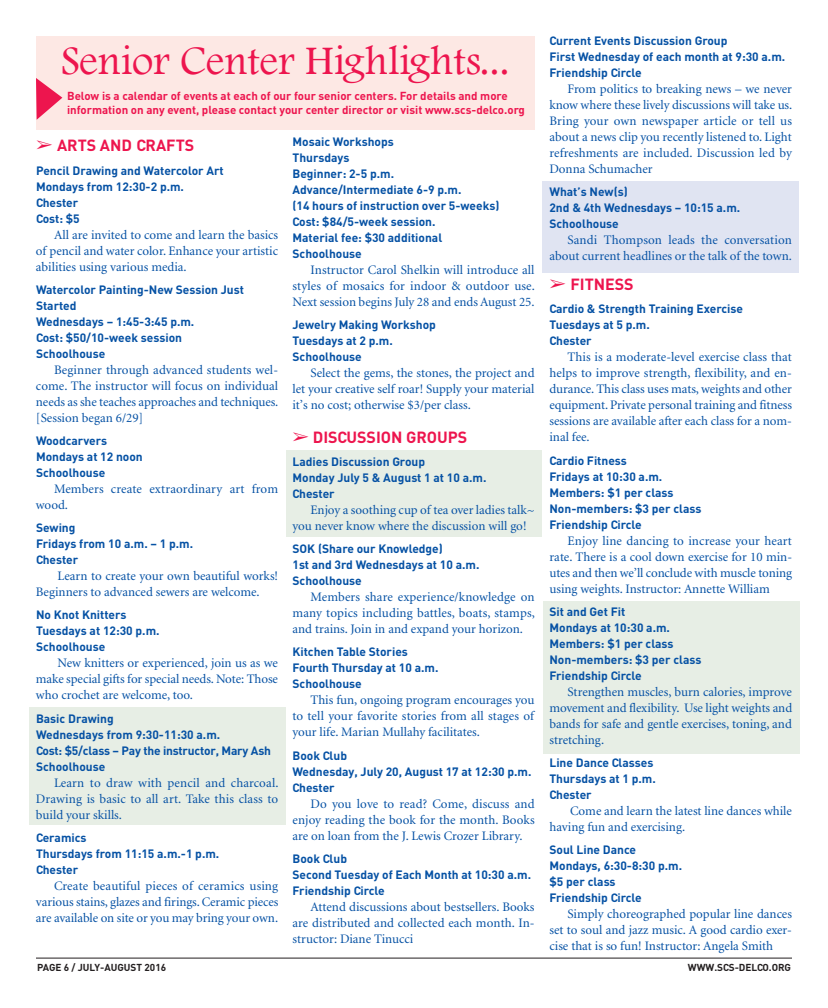
<style>
.page{position:relative;width:828px;height:1008px;background:#fff}
.page>*{position:absolute;margin:0;border:0;box-sizing:border-box;transform-origin:0 0}
.t1{font:42px "Footlight MT Light";color:#ed154e}
.t2{font:700 16px "DIN";color:#ed154e}
.t3{font:13px/16px "Minion";color:#0551a4;text-align:justify}
.t4{font:700 12px/16px "DIN";color:#0551a4}
.t5{font:700 11.5px/13.8px "DIN";color:#ed154e}
.t6{font:700 10px "DIN";color:#231f20}
</style>
<div class="page">
<div style="left:287px;top:450px;width:255px;height:86px;background:#e7eee5"></div>
<div style="left:542px;top:181px;width:257px;height:91px;background:#e0e4f2"></div>
<div style="left:543px;top:602px;width:256px;height:152px;background:#e7eee5"></div>
<div style="left:29px;top:708px;width:256px;height:117px;background:#e7eee5"></div>
<div style="left:36px;top:36px;width:499px;height:94px;background:#fde8e4"></div>
<hr style="left:36px;top:958px;width:756px;height:1px;background:#231f20">
<svg style="left:36px;top:78px;width:26px;height:42px"></svg>
<h1 class="t1" style="left:61px;top:45px;width:450px">Senior Center Highlights...</h1>
<p class="t5" style="left:67px;top:88px;width:459px">Below is a calendar of events at each of our four senior centers. For details and more information on any event, please contact your center director or visit www.scs-delco.org</p>
<p class="t2" style="left:36px;top:136px;width:160px">➢ ARTS AND CRAFTS</p>
<p class="t4" style="left:36px;top:162px;width:189px">Pencil Drawing and Watercolor Art<br>Mondays from 12:30-2 p.m.<br>Chester<br>Cost: $5</p>
<p class="t3" style="left:36px;top:227px;width:244px;text-indent:18px">All are invited to come and learn the basics of pencil and water color. Enhance your artistic abilities using various media.</p>
<p class="t4" style="left:36px;top:281px;width:209px">Watercolor Painting-New Session Just<br>Started<br>Wednesdays – 1:45-3:45 p.m.<br>Cost: $50/10-week session<br>Schoolhouse</p>
<p class="t3" style="left:36px;top:363px;width:244px;text-indent:18px">Beginner through advanced students wel&shy;come. The instructor will focus on individual needs as she teaches approaches and techniques. [Session began 6/29]</p>
<p class="t4" style="left:36px;top:432px;width:108px">Woodcarvers<br>Mondays at 12 noon<br>Schoolhouse</p>
<p class="t3" style="left:36px;top:482px;width:244px;text-indent:18px">Members create extraordinary art from wood.</p>
<p class="t4" style="left:36px;top:519px;width:159px">Sewing<br>Fridays from 10 a.m. – 1 p.m.<br>Chester</p>
<p class="t3" style="left:36px;top:569px;width:244px;text-indent:22px">Learn to create your own beautiful works!<br>Beginners to advanced sewers are welcome.</p>
<p class="t4" style="left:36px;top:607px;width:125px">No Knot Knitters<br>Tuesdays at 12:30 p.m.<br>Schoolhouse</p>
<p class="t3" style="left:36px;top:656px;width:244px;text-indent:22px">New knitters or experienced, join us as we make special gifts for special needs. Note: Those who crochet are welcome, too.</p>
<p class="t4" style="left:36px;top:710px;width:237px">Basic Drawing<br>Wednesdays from 9:30-11:30 a.m.<br>Cost: $5/class – Pay the instructor, Mary Ash<br>Schoolhouse</p>
<p class="t3" style="left:36px;top:775px;width:244px;text-indent:18px">Learn to draw with pencil and charcoal.<br>Drawing is basic to all art. Take this class to build your skills.</p>
<p class="t4" style="left:36px;top:829px;width:185px">Ceramics<br>Thursdays from 11:15 a.m.-1 p.m.<br>Chester</p>
<p class="t3" style="left:36px;top:879px;width:244px;text-indent:18px">Create beautiful pieces of ceramics using various stains, glazes and firings. Ceramic pieces are available on site or you may bring your own.</p>
<p class="t4" style="left:292px;top:134px;width:208px">Mosaic Workshops<br>Thursdays<br>Beginner: 2-5 p.m.<br>Advance/Intermediate 6-9 p.m.<br>(14 hours of instruction over 5-weeks)<br>Cost: $84/5-week session.<br>Material fee: $30 additional<br>Schoolhouse</p>
<p class="t3" style="left:292px;top:263px;width:244px;text-indent:18px">Instructor Carol Shelkin will introduce all styles of mosaics for indoor &amp; outdoor use.<br>Next session begins July 28 and ends August 25.</p>
<p class="t4" style="left:292px;top:317px;width:145px">Jewelry Making Workshop<br>Tuesdays at 2 p.m.<br>Schoolhouse</p>
<p class="t3" style="left:292px;top:366px;width:244px;text-indent:18px">Select the gems, the stones, the project and let your creative self roar! Supply your material it’s no cost; otherwise $3/per class.</p>
<p class="t2" style="left:292px;top:428px;width:176px">➢ DISCUSSION GROUPS</p>
<p class="t4" style="left:292px;top:453px;width:195px">Ladies Discussion Group<br>Monday July 5 &amp; August 1 at 10 a.m.<br>Chester</p>
<p class="t3" style="left:292px;top:503px;width:244px;text-indent:18px">Enjoy a soothing cup of tea over ladies talk~ you never know where the discussion will go!</p>
<p class="t4" style="left:292px;top:541px;width:188px">SOK (Share our Knowledge)<br>1st and 3rd Wednesdays at 10 a.m.<br>Schoolhouse</p>
<p class="t3" style="left:292px;top:590px;width:244px;text-indent:18px">Members share experience/knowledge on many topics including battles, boats, stamps, and trains. Join in and expand your horizon.</p>
<p class="t4" style="left:292px;top:644px;width:147px">Kitchen Table Stories<br>Fourth Thursday at 10 a.m.<br>Schoolhouse</p>
<p class="t3" style="left:292px;top:693px;width:244px;text-indent:18px">This fun, ongoing program encourages you to tell your favorite stories from all stages of your life. Marian Mullahy facilitates.</p>
<p class="t4" style="left:292px;top:747px;width:241px">Book Club<br>Wednesday, July 20, August 17 at 12:30 p.m.<br>Chester</p>
<p class="t3" style="left:292px;top:797px;width:244px;text-indent:18px">Do you love to read? Come, discuss and enjoy reading the book for the month. Books are on loan from the J. Lewis Crozer Library.</p>
<p class="t4" style="left:292px;top:850px;width:240px">Book Club<br>Second Tuesday of Each Month at 10:30 a.m.<br>Friendship Circle</p>
<p class="t3" style="left:292px;top:900px;width:244px;text-indent:18px">Attend discussions about bestsellers. Books are distributed and collected each month. In&shy;structor: Diane Tinucci</p>
<p class="t4" style="left:549px;top:32px;width:237px">Current Events Discussion Group<br>First Wednesday of each month at 9:30 a.m.<br>Friendship Circle</p>
<p class="t3" style="left:549px;top:82px;width:244px;text-indent:18px">From politics to breaking news – we never know where these lively discussions will take us.<br>Bring your own newspaper article or tell us about a news clip you recently listened to. Light refreshments are included. Discussion led by Donna Schumacher</p>
<p class="t4" style="left:549px;top:184px;width:192px">What’s New(s)<br>2nd &amp; 4th Wednesdays – 10:15 a.m.<br>Schoolhouse</p>
<p class="t3" style="left:549px;top:233px;width:244px;text-align:right">Sandi Thompson leads the conversation about current headlines or the talk of the town.</p>
<p class="t2" style="left:549px;top:275px;width:86px">➢ FITNESS</p>
<p class="t4" style="left:549px;top:301px;width:195px">Cardio &amp; Strength Training Exercise<br>Tuesdays at 5 p.m.<br>Chester</p>
<p class="t3" style="left:549px;top:350px;width:244px;text-indent:18px">This is a moderate-level exercise class that helps to improve strength, flexibility, and en&shy;durance. This class uses mats, weights and other equipment. Private personal training and fitness sessions are available after each class for a nom&shy;inal fee.</p>
<p class="t4" style="left:549px;top:452px;width:153px">Cardio Fitness<br>Fridays at 10:30 a.m.<br>Members: $1 per class<br>Non-members: $3 per class<br>Friendship Circle</p>
<p class="t3" style="left:549px;top:534px;width:244px;text-indent:18px">Enjoy line dancing to increase your heart rate. There is a cool down exercise for 10 min&shy;utes and then we’ll conclude with muscle toning using weights. Instructor: Annette William</p>
<p class="t4" style="left:549px;top:603px;width:153px">Sit and Get Fit<br>Mondays at 10:30 a.m.<br>Members: $1 per class<br>Non-members: $3 per class<br>Friendship Circle</p>
<p class="t3" style="left:549px;top:685px;width:244px;text-indent:18px">Strengthen muscles, burn calories, improve movement and flexibility. Use light weights and bands for safe and gentle exercises, toning, and stretching.</p>
<p class="t4" style="left:549px;top:754px;width:108px">Line Dance Classes<br>Thursdays at 1 p.m.<br>Chester</p>
<p class="t3" style="left:549px;top:804px;width:244px;text-indent:21px">Come and learn the latest line dances while having fun and exercising.</p>
<p class="t4" style="left:549px;top:842px;width:134px">Soul Line Dance<br>Mondays, 6:30-8:30 p.m. $5 per class<br>Friendship Circle</p>
<p class="t3" style="left:549px;top:907px;width:244px;text-indent:18px">Simply choreographed popular line dances set to soul and jazz music. A good cardio exer&shy;cise that is so fun! Instructor: Angela Smith</p>
<p class="t6" style="left:37px;top:961px;width:131px">PAGE 6 / JULY-AUGUST 2016</p>
<p class="t6" style="left:688px;top:961px;width:105px">WWW.SCS-DELCO.ORG</p>
</div>
